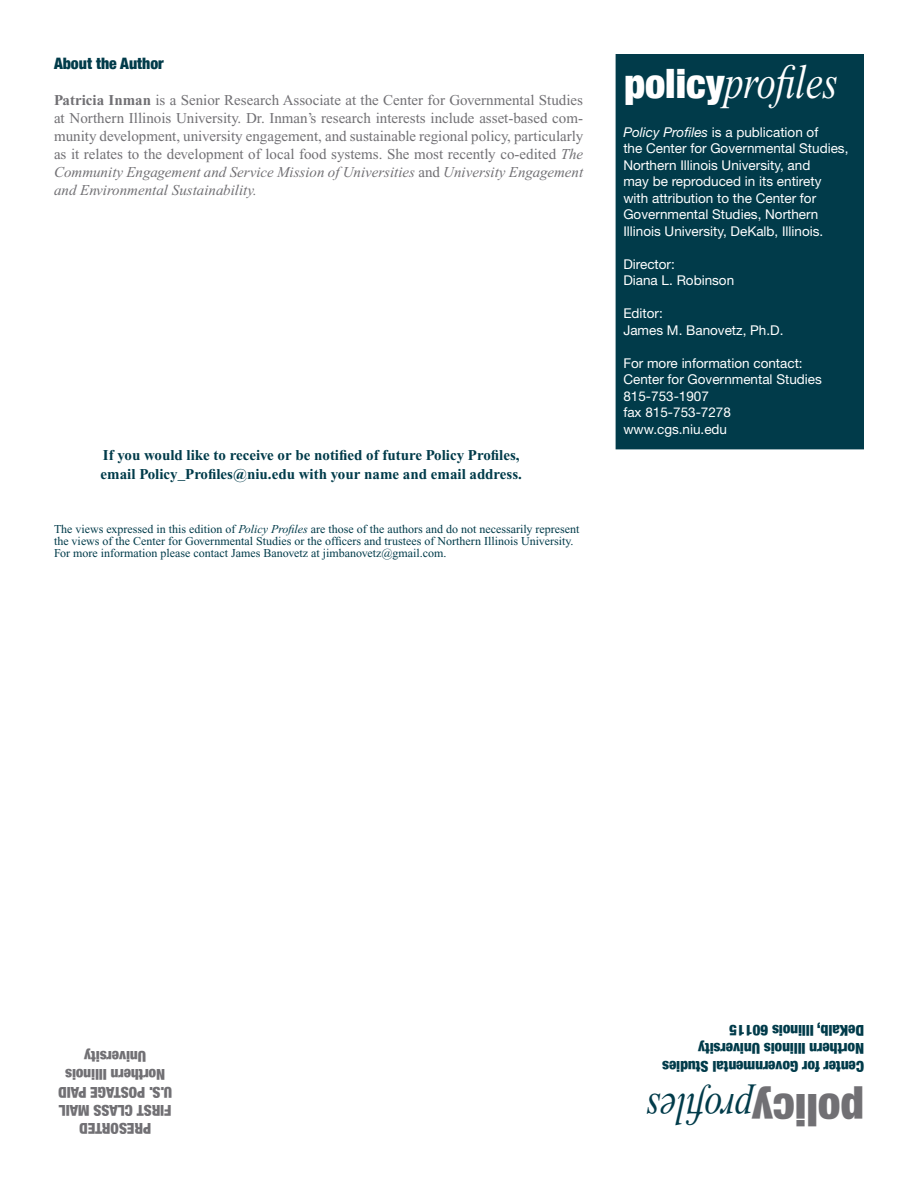
<style>
.page{position:relative;width:918px;height:1188px;background:#fff}
.page>*{position:absolute;margin:0;border:0;box-sizing:border-box;transform-origin:0 0}
.t1{font:italic 48px "Times New Roman";color:#fff;scale:.8 1}
.t2{font:italic 45px "Times New Roman";color:#013b4a;scale:.8 1}
.t3{font:900 condensed 15.75px "Helvetica Neue";color:#013b4a}
.t4{font:15px/18px "Times New Roman";color:#717074;text-align:justify}
.t5{font:700 15px/19.5px "Times New Roman";color:#013b4a}
.t6{font:900 condensed 15px/18px "Helvetica Neue";color:#013b4a}
.t7{font:900 condensed 15px/18px "Helvetica Neue";color:#717074;text-align:center}
.t8{font:13.5px/16.5px "Helvetica Neue";color:#fff}
.t9{font:12px/12px "Times New Roman";color:#013b4a}
.s1{font-weight:700}
.s2{font-style:italic}
.s3{font-family:"Helvetica Neue";font-weight:900;font-style:normal;font-stretch:condensed;font-size:40.5px}
.s4{font-family:"Helvetica Neue";font-weight:900;font-style:normal;font-stretch:condensed;color:#717074}
</style>
<div class="page">
<div style="left:616px;top:54px;width:248px;height:395px;background:#013b4a"></div>
<p class="t3" style="left:54px;top:51px;width:111px">About the Author</p>
<p class="t4" style="left:54px;top:91px;width:531px"><span class="s1">Patricia Inman</span> is a Senior Research Associate at the Center for Governmental Studies at Northern Illinois University. Dr. Inman’s research interests include asset-based com&shy;munity development, university engagement, and sustainable regional policy, particularly as it relates to the development of local food systems. She most recently co-edited <span class="s2">The Community Engagement and Service Mission of Universities</span> and <span class="s2">University Engagement and Environmental Sustainability.</span></p>
<p class="t5" style="left:101px;top:445px;width:423px">If you would like to receive or be notified of future Policy Profiles, email Policy_Profiles@niu.edu with your name and email address.</p>
<p class="t9" style="left:54px;top:524px;width:527px">The views expressed in this edition of <span class="s2">Policy Profiles</span> are those of the authors and do not necessarily represent the views of the Center for Governmental Studies or the officers and trustees of Northern Illinois University.<br>For more information please contact James Banovetz at jimbanovetz@gmail.com.</p>
<h1 class="t1" style="left:624px;top:56px;width:269px"><span class="s3">policy</span>profiles</h1>
<p class="t8" style="left:623px;top:124px;width:227px"><span class="s2">Policy Profiles</span> is a publication of<br>the Center for Governmental Studies, Northern Illinois University, and<br>may be reproduced in its entirety with attribution to the Center for Governmental Studies, Northern Illinois University, DeKalb, Illinois.</p>
<p class="t8" style="left:623px;top:256px;width:112px">Director:<br>Diana L. Robinson</p>
<p class="t8" style="left:623px;top:305px;width:162px">Editor:<br>James M. Banovetz, Ph.D.</p>
<p class="t8" style="left:623px;top:355px;width:200px">For more information contact:<br>Center for Governmental Studies<br>815-753-1907<br>fax 815-753-7278 www.cgs.niu.edu</p>
<p class="t7" style="left:172px;top:1138px;width:115px;rotate:-180deg">PRESORTED<br>FIRST CLASS MAIL<br>U.S. POSTAGE PAID<br>Northern Illinois<br>University</p>
<p class="t6" style="left:864px;top:1076px;width:203px;rotate:-180deg">Center for Governmental Studies<br>Northern Illinois University<br>DeKalb, Illinois 60115</p>
<h2 class="t2" style="left:864px;top:1133px;width:274px;rotate:-180deg"><span class="s4">policy</span>profiles</h2>
</div>
